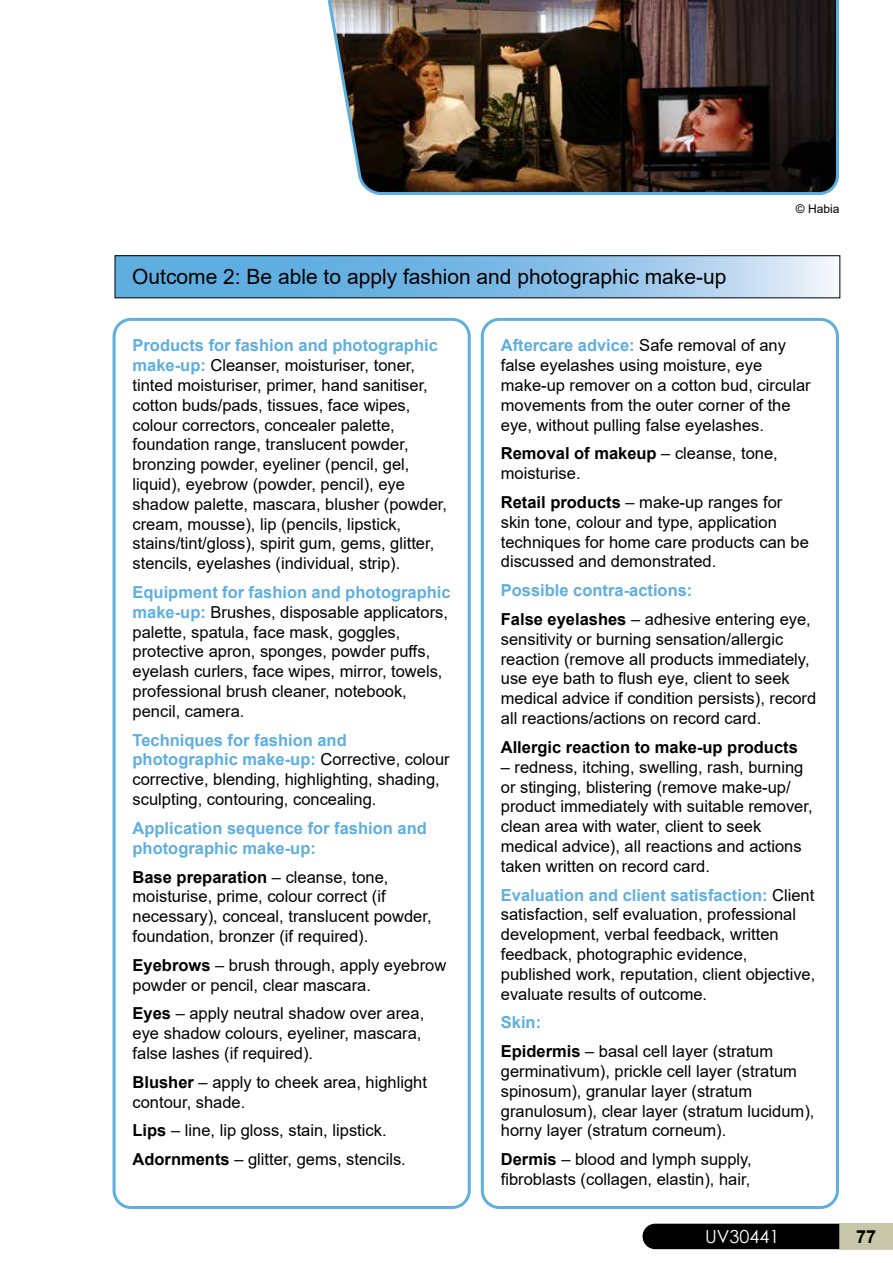
<style>
.page{position:relative;width:893px;height:1263px;background:#fff}
.page>*{position:absolute;margin:0;border:0;box-sizing:border-box;transform-origin:0 0}
.t1{font:21px "Arial";color:#000}
.t2{font:18px "Century Gothic";color:#fff}
.t3{font:700 18px "Arial";color:#000}
.t4{font:16.5px/19.8px "Arial";color:#000}
.t5{font:700 16.5px/19.8px "Arial";color:#5eaee0}
.t6{font:700 16.5px "Arial";color:#000}
.t7{font:12px "Arial";color:#000}
.s1{font-weight:700;color:#5eaee0}
.s2{font-weight:700}
.s3{color:#000}
.s4{font-weight:400;color:#000}
</style>
<div class="page">
<svg style="left:642px;top:1223px;width:251px;height:27px;background:#393832"></svg>
<svg style="left:117px;top:257px;width:715px;height:39px;background:#85bfe7"></svg>
<div style="left:115px;top:255px;width:725px;height:43px;border:1px solid #000"></div>
<div style="left:113px;top:318px;width:358px;height:891px;border:3px solid #5eaee0;border-radius:17px"></div>
<div style="left:481px;top:318px;width:358px;height:891px;border:3px solid #5eaee0;border-radius:17px"></div>
<img style="left:327px;top:0;width:512px;height:195px">
<p class="t1" style="left:132px;top:263px;width:596px">Outcome 2: Be able to apply fashion and photographic make-up</p>
<p class="t7" style="left:796px;top:200px;width:45px">© Habia</p>
<p class="t4" style="left:133px;top:336px;width:316px"><span class="s1">Products for fashion and photographic make-up:</span> Cleanser, moisturiser, toner, tinted moisturiser, primer, hand sanitiser, cotton buds/pads, tissues, face wipes, colour correctors, concealer palette, foundation range, translucent powder, bronzing powder, eyeliner (pencil, gel, liquid), eyebrow (powder, pencil), eye shadow palette, mascara, blusher (powder, cream, mousse), lip (pencils, lipstick, stains/tint/gloss), spirit gum, gems, glitter, stencils, eyelashes (individual, strip).</p>
<p class="t4" style="left:133px;top:582px;width:320px"><span class="s1">Equipment for fashion and photographic make-up:</span> Brushes, disposable applicators, palette, spatula, face mask, goggles, protective apron, sponges, powder puffs, eyelash curlers, face wipes, mirror, towels, professional brush cleaner, notebook, pencil, camera.</p>
<p class="t4" style="left:133px;top:730px;width:319px"><span class="s1">Techniques for fashion and photographic make-up:</span> Corrective, colour corrective, blending, highlighting, shading, sculpting, contouring, concealing.</p>
<p class="t5" style="left:133px;top:818px;width:296px">Application sequence for fashion and photographic make-up:</p>
<p class="t4" style="left:133px;top:867px;width:300px"><span class="s2">Base preparation</span> – cleanse, tone, moisturise, prime, colour correct (if necessary), conceal, translucent powder, foundation, bronzer (if required).</p>
<p class="t4" style="left:133px;top:955px;width:315px"><span class="s2">Eyebrows</span> – brush through, apply eyebrow powder or pencil, clear mascara.</p>
<p class="t4" style="left:133px;top:1003px;width:293px"><span class="s2">Eyes</span> – apply neutral shadow over area, eye shadow colours, eyeliner, mascara, false lashes (if required).</p>
<p class="t4" style="left:133px;top:1072px;width:296px"><span class="s2">Blusher</span> – apply to cheek area, highlight contour, shade.</p>
<p class="t4" style="left:133px;top:1116px;width:275px;line-height:28.8px"><span class="s2">Lips</span> – line, lip gloss, stain, lipstick.<br><span class="s2">Adornments</span> – glitter, gems, stencils.</p>
<p class="t4" style="left:501px;top:336px;width:311px"><span class="s1">Aftercare advice:</span> Safe removal of any false eyelashes using moisture, eye make-up remover on a cotton bud, circular movements from the outer corner of the eye, without pulling false eyelashes.</p>
<p class="t4" style="left:501px;top:444px;width:278px"><span class="s2">Removal of makeup</span> – cleanse, tone, moisturise.</p>
<p class="t4" style="left:501px;top:492px;width:310px"><span class="s2">Retail products</span> – make-up ranges for skin tone, colour and type, application techniques for home care products can be discussed and demonstrated.</p>
<p class="t5" style="left:501px;top:576px;width:312px;line-height:28.8px">Possible contra-actions:<br><span class="s3">False eyelashes</span> <span class="s4">– adhesive entering eye,</span></p>
<p class="t4" style="left:501px;top:629px;width:317px">sensitivity or burning sensation/allergic reaction (remove all products immediately, use eye bath to flush eye, client to seek medical advice if condition persists), record all reactions/actions on record card.</p>
<p class="t6" style="left:501px;top:735px;width:299px">Allergic reaction to make-up products</p>
<p class="t4" style="left:501px;top:757px;width:313px">– redness, itching, swelling, rash, burning or stinging, blistering (remove make-up/ product immediately with suitable remover, clean area with water, client to seek medical advice), all reactions and actions taken written on record card.</p>
<p class="t4" style="left:501px;top:885px;width:316px"><span class="s1">Evaluation and client satisfaction:</span> Client satisfaction, self evaluation, professional development, verbal feedback, written feedback, photographic evidence, published work, reputation, client objective, evaluate results of outcome.</p>
<p class="t4" style="left:501px;top:1008px;width:274px;line-height:28.8px"><span class="s1">Skin:<br></span><span class="s2">Epidermis</span> – basal cell layer (stratum</p>
<p class="t4" style="left:501px;top:1061px;width:315px">germinativum), prickle cell layer (stratum spinosum), granular layer (stratum granulosum), clear layer (stratum lucidum), horny layer (stratum corneum).</p>
<p class="t4" style="left:501px;top:1149px;width:253px"><span class="s2">Dermis</span> – blood and lymph supply, fibroblasts (collagen, elastin), hair,</p>
<p class="t2" style="left:705px;top:1223px;width:76px">UV30441</p>
<p class="t3" style="left:856px;top:1224px;width:22px">77</p>
</div>
